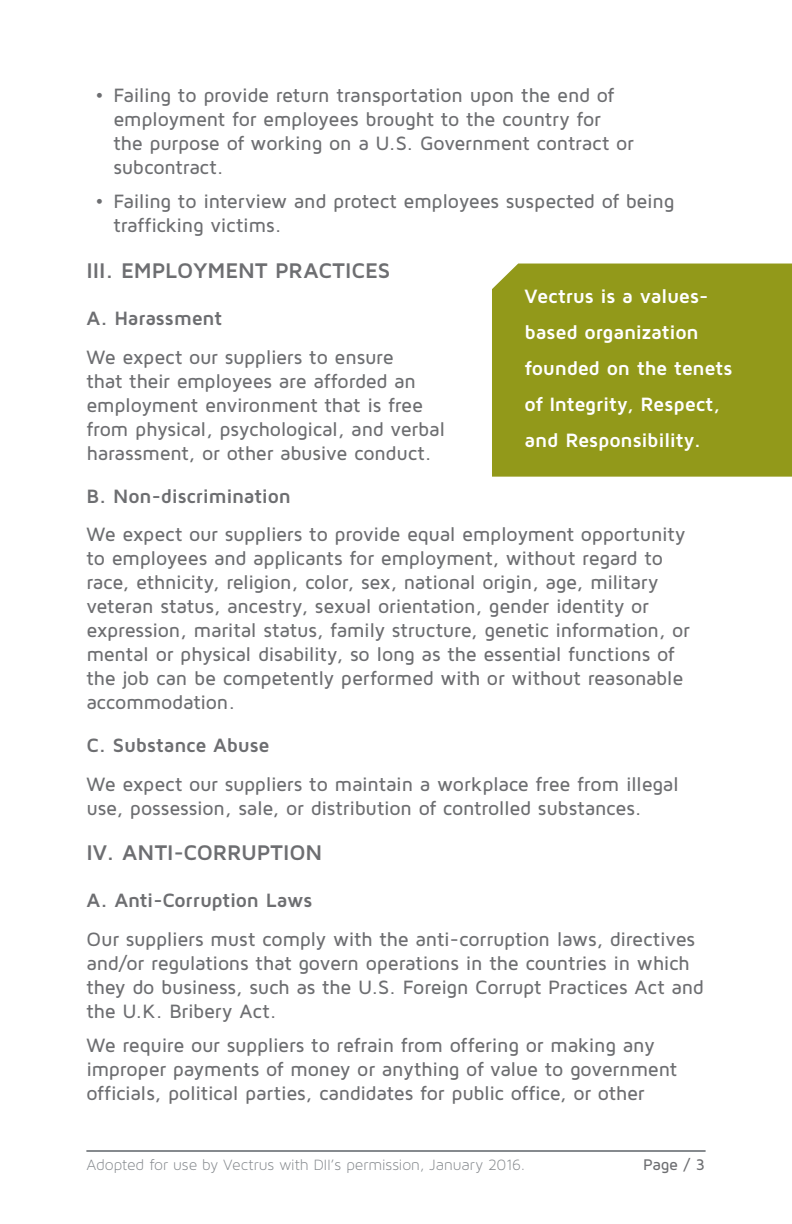
<style>
.page{position:relative;width:792px;height:1224px;background:#fff}
.page>*{position:absolute;margin:0;border:0;box-sizing:border-box;transform-origin:0 0}
.Subheads{font:700 22px "Maven Pro";letter-spacing:-.005em;color:#6d6e71}
.Body_Text{font:500 20px/24px "Maven Pro";letter-spacing:-.015em;color:#6d6e71}
.Callout_Box_Text{font:700 20px/36px "Maven Pro";letter-spacing:-.015em;color:#fff}
.Sub_subhead{font:700 20px "Maven Pro";letter-spacing:-.015em;color:#6d6e71}
.t1{font:16px "Maven Pro Light 300";letter-spacing:-.005em;color:#868a8e}
.t2{font:500 16px "Maven Pro";color:#6d6e71}
</style>
<div class="page">
<hr style="left:86px;top:1150px;width:620px;height:2px;background:#868a8e">
<div style="left:492px;top:264px;width:300px;height:213px;background:#92991a"></div>
<p class="Body_Text" style="left:113px;top:83px;width:522px;text-indent:-18px">• Failing to provide return transportation upon the end of employment for employees brought to the country for the purpose of working on a U.S. Government contract or subcontract.</p>
<p class="Body_Text" style="left:113px;top:189px;width:562px;text-indent:-18px">• Failing to interview and protect employees suspected of being trafficking victims.</p>
<p class="Subheads" style="left:86px;top:256px;width:306px">III. EMPLOYMENT PRACTICES</p>
<p class="Sub_subhead" style="left:86px;top:306px;width:137px">A. Harassment</p>
<p class="Body_Text" style="left:86px;top:344px;width:360px">We expect our suppliers to ensure<br>that their employees are afforded an employment environment that is free from physical, psychological, and verbal harassment, or other abusive conduct.</p>
<p class="Sub_subhead" style="left:86px;top:483px;width:206px">B. Non-discrimination</p>
<p class="Body_Text" style="left:86px;top:522px;width:605px">We expect our suppliers to provide equal employment opportunity to employees and applicants for employment, without regard to race, ethnicity, religion, color, sex, national origin, age, military veteran status, ancestry, sexual orientation, gender identity or expression, marital status, family structure, genetic information, or mental or physical disability, so long as the essential functions of the job can be competently performed with or without reasonable accommodation.</p>
<p class="Sub_subhead" style="left:86px;top:733px;width:185px">C. Substance Abuse</p>
<p class="Body_Text" style="left:86px;top:771px;width:594px">We expect our suppliers to maintain a workplace free from illegal use, possession, sale, or distribution of controlled substances.</p>
<p class="Subheads" style="left:86px;top:838px;width:238px">IV. ANTI-CORRUPTION</p>
<p class="Sub_subhead" style="left:86px;top:888px;width:227px">A. Anti-Corruption Laws</p>
<p class="Body_Text" style="left:86px;top:926px;width:619px">Our suppliers must comply with the anti-corruption laws, directives and/or regulations that govern operations in the countries in which they do business, such as the U.S. Foreign Corrupt Practices Act and the U.K. Bribery Act.</p>
<p class="Body_Text" style="left:86px;top:1032px;width:592px">We require our suppliers to refrain from offering or making any improper payments of money or anything of value to government officials, political parties, candidates for public office, or other</p>
<p class="Callout_Box_Text" style="left:525px;top:278px;width:209px">Vectrus is a values&shy;based organization founded on the tenets of Integrity, Respect, and Responsibility.</p>
<p class="t1" style="left:86px;top:1156px;width:440px">Adopted for use by Vectrus with DII’s permission, January 2016.</p>
<p class="t2" style="left:643px;top:1155px;width:63px">Page / 3</p>
</div>
